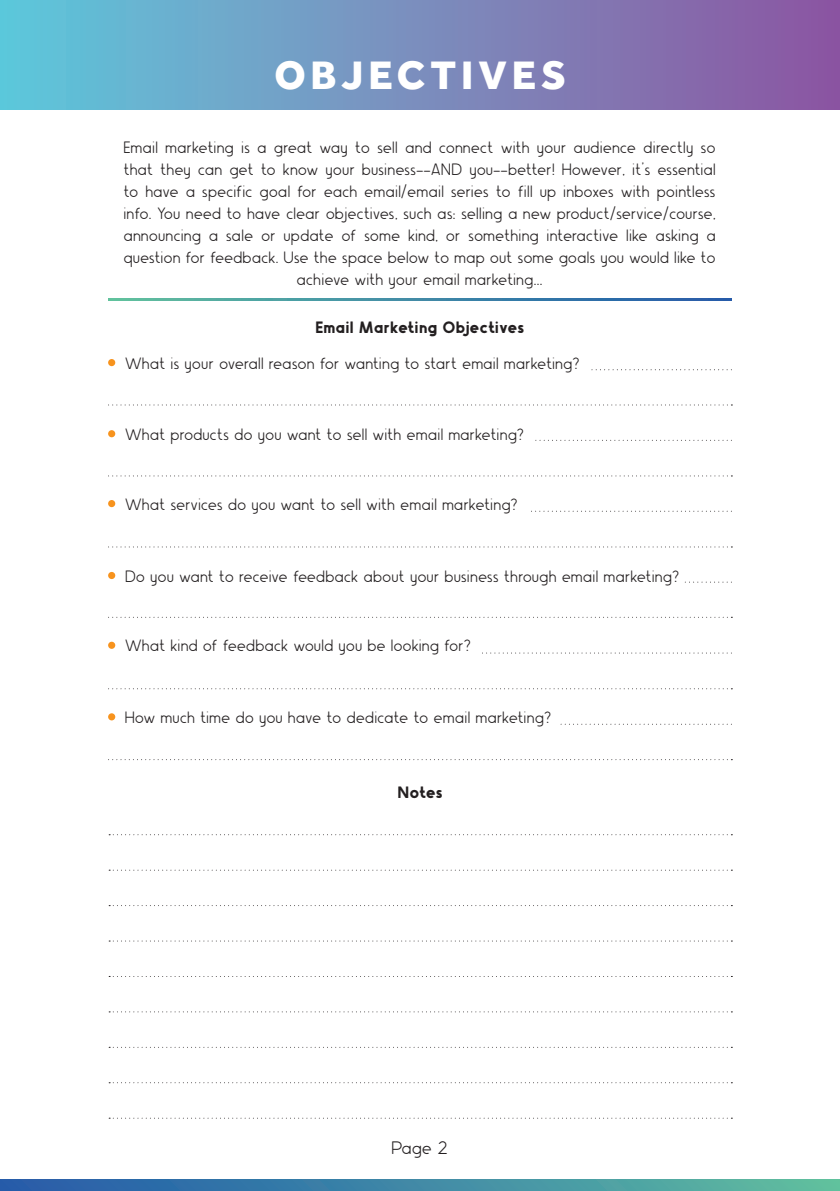
<style>
.page{position:relative;width:840px;height:1191px;background:#fff}
.page>*{position:absolute;margin:0;border:0;box-sizing:border-box;transform-origin:0 0}
.t1{font:800 41.2px "Effra";letter-spacing:.12em;color:#fff}
.t2{font:100 18px "Avocado Sans";color:#231f20}
.t3{font:100 16.4px/22px "Avocado Sans";letter-spacing:.04em;color:#231f20;text-align:center}
.t4{font:700 16.4px "Avocado Sans";letter-spacing:.04em;color:#231f20}
</style>
<div class="page">
<div style="left:0;top:0;width:839px;height:109px;background:linear-gradient(to right,#61c8db,#8f54a1)"></div>
<svg style="left:109px;top:1117px;width:623px;height:1px"></svg>
<svg style="left:109px;top:1082px;width:623px;height:1px"></svg>
<svg style="left:109px;top:1046px;width:623px;height:1px"></svg>
<svg style="left:109px;top:1011px;width:623px;height:1px"></svg>
<svg style="left:109px;top:976px;width:623px;height:1px"></svg>
<svg style="left:109px;top:940px;width:623px;height:1px"></svg>
<svg style="left:109px;top:905px;width:623px;height:1px"></svg>
<svg style="left:109px;top:869px;width:623px;height:1px"></svg>
<svg style="left:109px;top:834px;width:623px;height:1px"></svg>
<svg style="left:112px;top:759px;width:620px;height:1px"></svg>
<svg style="left:112px;top:688px;width:620px;height:1px"></svg>
<svg style="left:112px;top:617px;width:620px;height:1px"></svg>
<svg style="left:112px;top:546px;width:620px;height:1px"></svg>
<svg style="left:112px;top:475px;width:620px;height:1px"></svg>
<svg style="left:112px;top:404px;width:620px;height:1px"></svg>
<svg style="left:561px;top:723px;width:171px;height:1px"></svg>
<svg style="left:482px;top:652px;width:250px;height:1px"></svg>
<svg style="left:685px;top:581px;width:47px;height:1px"></svg>
<svg style="left:531px;top:511px;width:201px;height:1px"></svg>
<svg style="left:535px;top:440px;width:197px;height:1px"></svg>
<svg style="left:591px;top:369px;width:141px;height:1px"></svg>
<div style="left:108px;top:713px;width:7px;height:7px;background:#f7931d;border-radius:50%"></div>
<div style="left:108px;top:641px;width:7px;height:8px;background:#f7931d;border-radius:50%"></div>
<div style="left:108px;top:572px;width:7px;height:7px;background:#f7931d;border-radius:50%"></div>
<div style="left:108px;top:500px;width:7px;height:7px;background:#f7931d;border-radius:50%"></div>
<div style="left:108px;top:430px;width:7px;height:7px;background:#f7931d;border-radius:50%"></div>
<div style="left:108px;top:359px;width:7px;height:7px;background:#f7931d;border-radius:50%"></div>
<svg style="left:0;top:1179px;width:839px;height:12px;background:#418ba5"></svg>
<svg style="left:108px;top:298px;width:623px;height:2px"></svg>
<p class="t1" style="left:274px;top:50px;width:292px">OBJECTIVES</p>
<p class="t3" style="left:124px;top:137px;width:593px">Email marketing is a great way to sell and connect with your audience directly so that they can get to know your business--AND you--better! However, it’s essential to have a specific goal for each email/email series to fill up inboxes with pointless info. You need to have clear objectives, such as: selling a new product/service/course, announcing a sale or update of some kind, or something interactive like asking a question for feedback. Use the space below to map out some goals you would like to achieve with your email marketing...</p>
<p class="t4" style="left:315px;top:320px;width:210px">Email Marketing Objectives</p>
<p class="t3" style="left:125px;top:353px;width:455px">What is your overall reason for wanting to start email marketing?</p>
<p class="t3" style="left:125px;top:424px;width:400px">What products do you want to sell with email marketing?</p>
<p class="t3" style="left:125px;top:494px;width:393px">What services do you want to sell with email marketing?</p>
<p class="t3" style="left:125px;top:566px;width:554px">Do you want to receive feedback about your business through email marketing?</p>
<p class="t3" style="left:125px;top:636px;width:346px">What kind of feedback would you be looking for?</p>
<p class="t3" style="left:125px;top:707px;width:427px">How much time do you have to dedicate to email marketing?</p>
<p class="t4" style="left:397px;top:784px;width:46px">Notes</p>
<p class="t2" style="left:391px;top:1139px;width:57px">Page 2</p>
</div>
